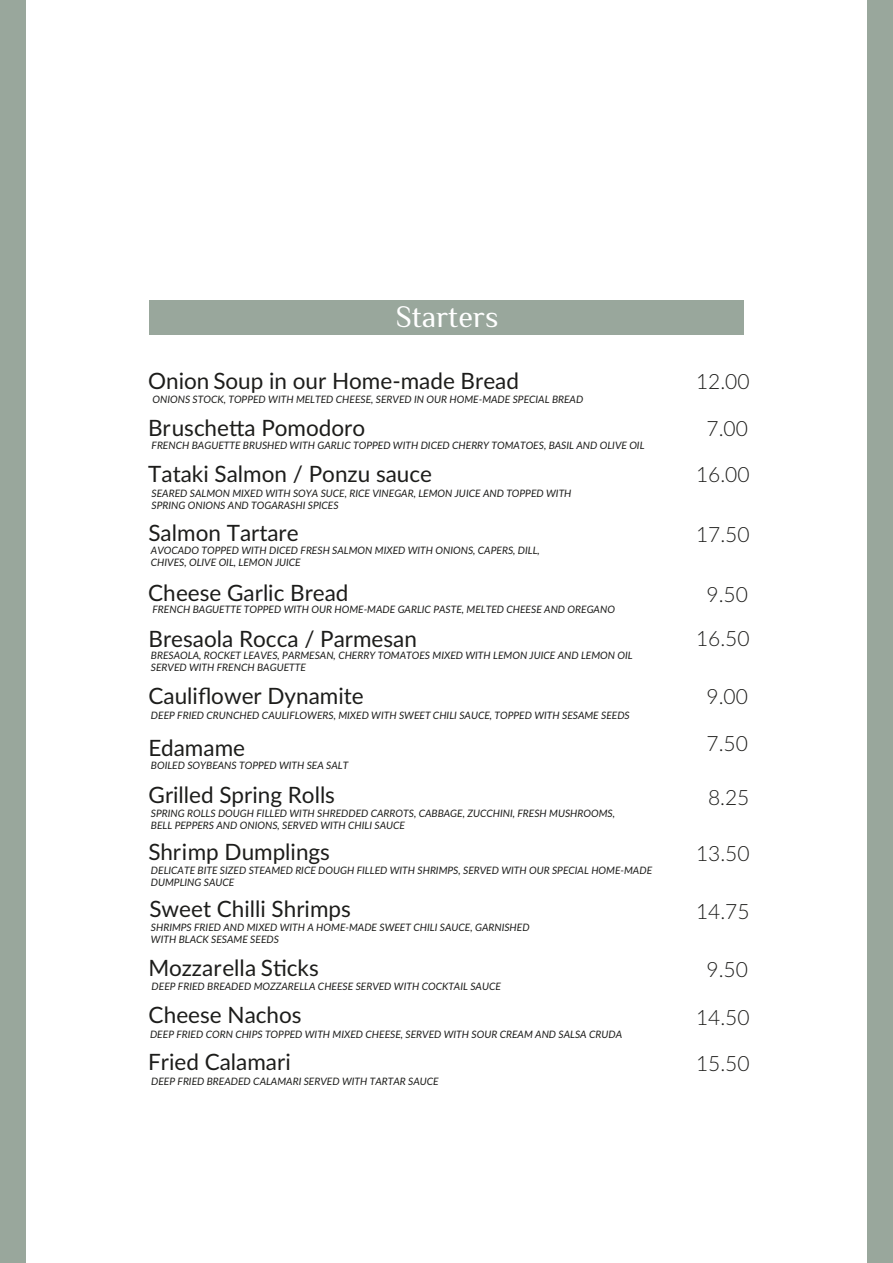
<style>
.page{position:relative;width:893px;height:1263px;background:#fff}
.page>*{position:absolute;margin:0;border:0;box-sizing:border-box;transform-origin:0 0}
.t1{font:30px "Philosopher";color:#fff}
.t2{font:22.5px/47px "Lato";color:#1d1d1b}
.t3{font:300 21px/46px "Lato";color:#1d1d1b;text-align:center}
.t4{font:italic 10.2px/12.3px "Lato";color:#1d1d1b}
</style>
<div class="page">
<div style="left:150px;top:300px;width:594px;height:35px;background:#99a79c"></div>
<div style="left:0;top:1px;width:26px;height:1262px;background:#99a79c"></div>
<div style="left:867px;top:1px;width:26px;height:1262px;background:#99a79c"></div>
<h1 class="t1" style="left:396px;top:298px;width:104px">Starters</h1>
<h2 class="t2" style="left:148px;top:356px;width:372px">Onion Soup in our Home-made Bread<br>Bruschetta Pomodoro<br>Tataki Salmon / Ponzu sauce</h2>
<p class="t4" style="left:153px;top:392px;width:432px">ONIONS STOCK, TOPPED WITH MELTED CHEESE, SERVED IN OUR HOME-MADE SPECIAL BREAD</p>
<p class="t4" style="left:152px;top:439px;width:494px">FRENCH BAGUETTE BRUSHED WITH GARLIC TOPPED WITH DICED CHERRY TOMATOES, BASIL AND OLIVE OIL</p>
<p class="t4" style="left:152px;top:486px;width:421px">SEARED SALMON MIXED WITH SOYA SUCE, RICE VINEGAR, LEMON JUICE AND TOPPED WITH<br>SPRING ONIONS AND TOGARASHI SPICES</p>
<p class="t4" style="left:151px;top:543px;width:390px">AVOCADO TOPPED WITH DICED FRESH SALMON MIXED WITH ONIONS, CAPERS, DILL,<br>CHIVES, OLIVE OIL, LEMON JUICE</p>
<p class="t4" style="left:153px;top:603px;width:464px">FRENCH BAGUETTE TOPPED WITH OUR HOME-MADE GARLIC PASTE, MELTED CHEESE AND OREGANO</p>
<p class="t4" style="left:151px;top:649px;width:483px">BRESAOLA, ROCKET LEAVES, PARMESAN, CHERRY TOMATOES MIXED WITH LEMON JUICE AND LEMON OIL<br>SERVED WITH FRENCH BAGUETTE</p>
<p class="t4" style="left:151px;top:708px;width:480px">DEEP FRIED CRUNCHED CAULIFLOWERS, MIXED WITH SWEET CHILI SAUCE, TOPPED WITH SESAME SEEDS</p>
<h2 class="t2" style="left:149px;top:508px;width:152px">Salmon Tartare</h2>
<h2 class="t2" style="left:148px;top:568px;width:270px;line-height:46.3px">Cheese Garlic Bread<br>Bresaola Rocca / Parmesan</h2>
<h2 class="t2" style="left:149px;top:671px;width:217px">Cauliflower Dynamite</h2>
<h2 class="t2" style="left:149px;top:723px;width:188px">Edamame<br>Grilled Spring Rolls</h2>
<h2 class="t2" style="left:149px;top:827px;width:183px">Shrimp Dumplings</h2>
<h2 class="t2" style="left:149px;top:884px;width:203px">Sweet Chilli Shrimps</h2>
<h2 class="t2" style="left:148px;top:944px;width:172px">Mozzarella Sticks<br>Cheese Nachos<br>Fried Calamari</h2>
<p class="t4" style="left:151px;top:758px;width:199px">BOILED SOYBEANS TOPPED WITH SEA SALT</p>
<p class="t4" style="left:151px;top:807px;width:466px">SPRING ROLLS DOUGH FILLED WITH SHREDDED CARROTS, CABBAGE, ZUCCHINI, FRESH MUSHROOMS,<br>BELL PEPPERS AND ONIONS, SERVED WITH CHILI SAUCE</p>
<p class="t4" style="left:151px;top:863px;width:503px">DELICATE BITE SIZED STEAMED RICE DOUGH FILLED WITH SHRIMPS, SERVED WITH OUR SPECIAL HOME-MADE<br>DUMPLING SAUCE</p>
<p class="t4" style="left:151px;top:920px;width:380px">SHRIMPS FRIED AND MIXED WITH A HOME-MADE SWEET CHILI SAUCE, GARNISHED<br>WITH BLACK SESAME SEEDS</p>
<p class="t4" style="left:152px;top:980px;width:351px">DEEP FRIED BREADED MOZZARELLA CHEESE SERVED WITH COCKTAIL SAUCE</p>
<p class="t4" style="left:150px;top:1028px;width:474px">DEEP FRIED CORN CHIPS TOPPED WITH MIXED CHEESE, SERVED WITH SOUR CREAM AND SALSA CRUDA</p>
<p class="t4" style="left:151px;top:1074px;width:289px">DEEP FRIED BREADED CALAMARI SERVED WITH TARTAR SAUCE</p>
<h3 class="t3" style="left:696px;top:357px;width:55px">12.00</h3>
<h3 class="t3" style="left:696px;top:405px;width:55px">7.00<br>16.00</h3>
<h3 class="t3" style="left:696px;top:511px;width:55px">17.50</h3>
<h3 class="t3" style="left:696px;top:571px;width:55px;line-height:44.4px">9.50<br>16.50</h3>
<h3 class="t3" style="left:706px;top:673px;width:43px">9.00</h3>
<h3 class="t3" style="left:706px;top:720px;width:43px">7.50</h3>
<h3 class="t3" style="left:708px;top:773px;width:43px">8.25</h3>
<h3 class="t3" style="left:696px;top:829px;width:55px">13.50</h3>
<h3 class="t3" style="left:696px;top:887px;width:55px">14.75</h3>
<h3 class="t3" style="left:706px;top:946px;width:43px">9.50</h3>
<h3 class="t3" style="left:696px;top:994px;width:55px;text-align:left">14.50<br>15.50</h3>
</div>
